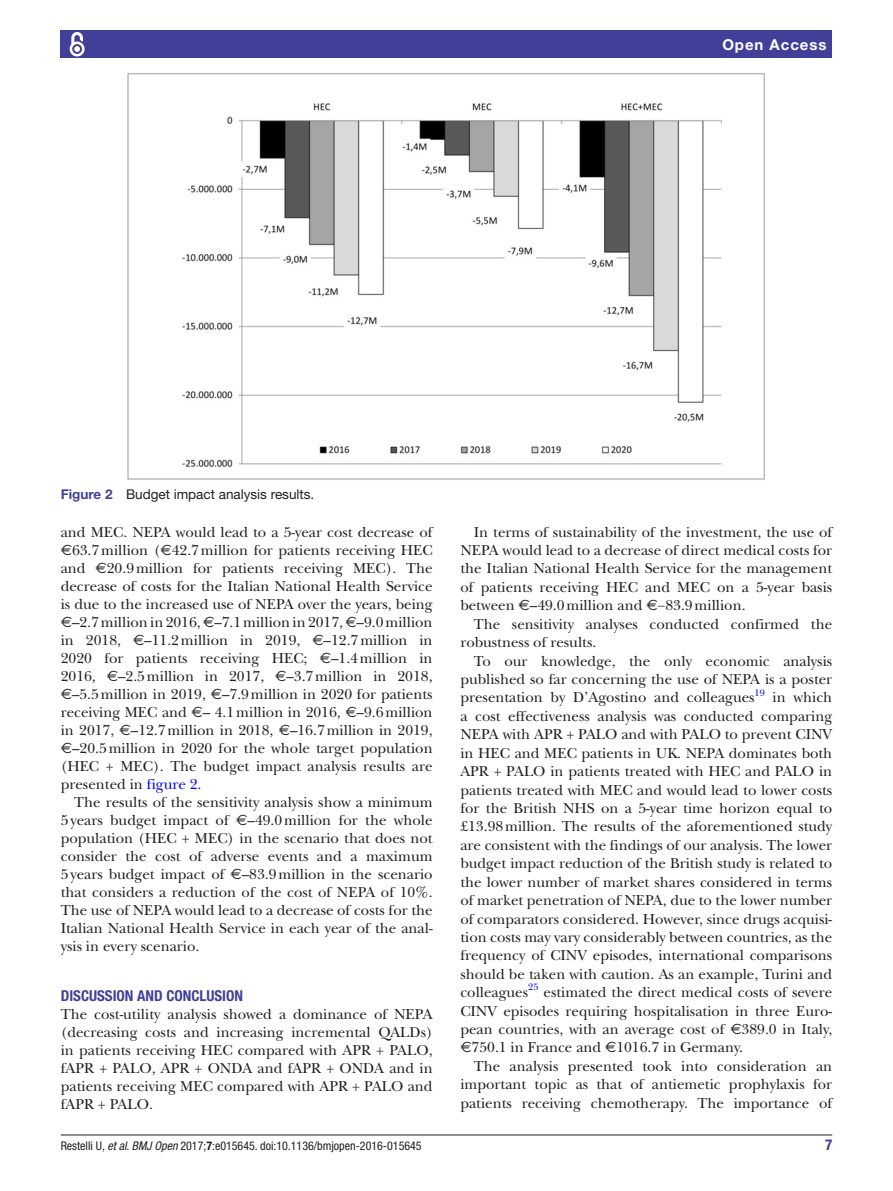
<style>
.page{position:relative;width:893px;height:1191px;background:#fff}
.page>*{position:absolute;margin:0;border:0;box-sizing:border-box;transform-origin:0 0}
.t1{font:15px/18.5px "New Baskerville";color:#231f20;text-align:justify}
.t2{font:700 condensed 15px "Helvetica Neue LT Std";color:#414099}
.t3{font:700 15px "Helvetica Neue LT Std";letter-spacing:.065em;color:#fff}
.t4{font:13.5px "Helvetica Neue LT Std";color:#231f20}
.t5{font:condensed 12px "Helvetica Neue LT Std";color:#231f20}
.t6{font:9.9px "New Baskerville";color:#00f}
.s1{font-weight:700;color:#414099}
.s2{color:#00f}
.s3{font-style:italic}
.s4{font-weight:700}
</style>
<div class="page">
<hr style="left:61px;top:1134px;width:771px;height:1px;background:#231f20">
<div style="left:61px;top:31px;width:771px;height:27px;background:#414099"></div>
<svg style="left:69px;top:32px;width:16px;height:25px"></svg>
<img style="left:127px;top:73px;width:638px;height:407px">
<p class="t3" style="left:722px;top:35px;width:106px">Open Access</p>
<p class="t4" style="left:61px;top:485px;width:255px"><span class="s1">Figure 2</span> Budget impact analysis results.</p>
<p class="t1" style="left:61px;top:522px;width:373px">and MEC. NEPA would lead to a 5-year cost decrease of</p>
<p class="t1" style="left:72px;top:540px;width:362px">63.7million ( 42.7million for patients receiving HEC</p>
<p class="t1" style="left:61px;top:558px;width:26px">and</p>
<p class="t1" style="left:107px;top:558px;width:327px">20.9million for patients receiving MEC). The</p>
<p class="t1" style="left:61px;top:576px;width:373px">decrease of costs for the Italian National Health Service</p>
<p class="t1" style="left:61px;top:594px;width:373px">is due to the increased use of NEPA over the years, being</p>
<p class="t1" style="left:72px;top:612px;width:362px">–2.7million in 2016, –7.1million in 2017, –9.0million</p>
<p class="t1" style="left:61px;top:630px;width:62px">in 2018,</p>
<p class="t1" style="left:144px;top:630px;width:158px">–11.2million in 2019,</p>
<p class="t1" style="left:324px;top:630px;width:110px">–12.7million in</p>
<p class="t1" style="left:61px;top:648px;width:248px">2020 for patients receiving HEC;</p>
<p class="t1" style="left:331px;top:648px;width:103px">–1.4million in</p>
<p class="t1" style="left:61px;top:666px;width:37px">2016,</p>
<p class="t1" style="left:118px;top:666px;width:148px">–2.5million in 2017,</p>
<p class="t1" style="left:286px;top:666px;width:148px">–3.7million in 2018,</p>
<p class="t1" style="left:72px;top:684px;width:362px">–5.5million in 2019, –7.9million in 2020 for patients</p>
<p class="t1" style="left:61px;top:702px;width:373px">receiving MEC and – 4.1million in 2016, –9.6million</p>
<p class="t1" style="left:61px;top:720px;width:373px">in 2017, –12.7million in 2018, –16.7million in 2019,</p>
<p class="t1" style="left:72px;top:738px;width:362px">–20.5million in 2020 for the whole target population</p>
<p class="t1" style="left:61px;top:756px;width:373px">(HEC + MEC). The budget impact analysis results are</p>
<p class="t1" style="left:61px;top:774px;width:142px">presented in <span class="s2">figure 2</span>.</p>
<p class="t1" style="left:74px;top:792px;width:360px">The results of the sensitivity analysis show a minimum</p>
<p class="t1" style="left:61px;top:810px;width:373px">5years budget impact of –49.0million for the whole</p>
<p class="t1" style="left:61px;top:828px;width:373px">population (HEC + MEC) in the scenario that does not</p>
<p class="t1" style="left:61px;top:846px;width:373px">consider the cost of adverse events and a maximum</p>
<p class="t1" style="left:61px;top:864px;width:373px">5years budget impact of –83.9million in the scenario</p>
<p class="t1" style="left:61px;top:882px;width:373px">that considers a reduction of the cost of NEPA of 10%.</p>
<p class="t1" style="left:61px;top:900px;width:373px">The use of NEPA would lead to a decrease of costs for the</p>
<p class="t1" style="left:61px;top:918px;width:373px">Italian National Health Service in each year of the anal-</p>
<p class="t1" style="left:61px;top:936px;width:140px">ysis in every scenario.</p>
<p class="t2" style="left:61px;top:987px;width:184px">DISCUSSION AND CONCLUSION</p>
<p class="t1" style="left:61px;top:1005px;width:373px;line-height:18px">The cost-utility analysis showed a dominance of NEPA (decreasing costs and increasing incremental QALDs) in patients receiving HEC compared with APR + PALO, fAPR + PALO, APR + ONDA and fAPR + ONDA and in patients receiving MEC compared with APR + PALO and fAPR + PALO.</p>
<p class="t1" style="left:460px;top:522px;width:373px;text-indent:14px">In terms of sustainability of the investment, the use of NEPA would lead to a decrease of direct medical costs for the Italian National Health Service for the management of patients receiving HEC and MEC on a 5-year basis between –49.0million and −83.9million.</p>
<p class="t1" style="left:460px;top:614px;width:373px;text-indent:14px">The sensitivity analyses conducted confirmed the robustness of results.</p>
<p class="t1" style="left:460px;top:651px;width:373px;text-indent:14px">To our knowledge, the only economic analysis published so far concerning the use of NEPA is a poster presentation by D’Agostino and colleagues</p>
<p class="t6" style="left:755px;top:686px;width:12px">19</p>
<p class="t1" style="left:460px;top:688px;width:373px;text-indent:312px">in which a cost effectiveness analysis was conducted comparing NEPA with APR + PALO and with PALO to prevent CINV in HEC and MEC patients in UK. NEPA dominates both APR + PALO in patients treated with HEC and PALO in patients treated with MEC and would lead to lower costs for the British NHS on a 5-year time horizon equal to £13.98million. The results of the aforementioned study are consistent with the findings of our analysis. The lower budget impact reduction of the British study is related to the lower number of market shares considered in terms of market penetration of NEPA, due to the lower number of comparators considered. However, since drugs acquisi&shy;tion costs may vary considerably between countries, as the frequency of CINV episodes, international comparisons should be taken with caution. As an example, Turini and colleagues</p>
<p class="t6" style="left:528px;top:981px;width:12px">25</p>
<p class="t1" style="left:544px;top:983px;width:290px">estimated the direct medical costs of severe</p>
<p class="t1" style="left:460px;top:1001px;width:373px">CINV episodes requiring hospitalisation in three Euro-</p>
<p class="t1" style="left:460px;top:1020px;width:373px">pean countries, with an average cost of 389.0 in Italy,</p>
<p class="t1" style="left:472px;top:1038px;width:273px">750.1 in France and 1016.7 in Germany.</p>
<p class="t1" style="left:474px;top:1057px;width:360px">The analysis presented took into consideration an</p>
<p class="t1" style="left:460px;top:1075px;width:373px">important topic as that of antiemetic prophylaxis for</p>
<p class="t1" style="left:460px;top:1093px;width:373px">patients receiving chemotherapy. The importance of</p>
<p class="t5" style="left:61px;top:1138px;width:362px">Restelli U, <span class="s3">et al</span>. <span class="s3">BMJ Open</span> 2017;<span class="s4">7</span>:e015645. doi:10.1136/bmjopen-2016-015645</p>
<p class="t2" style="left:825px;top:1135px;width:9px">7</p>
</div>
